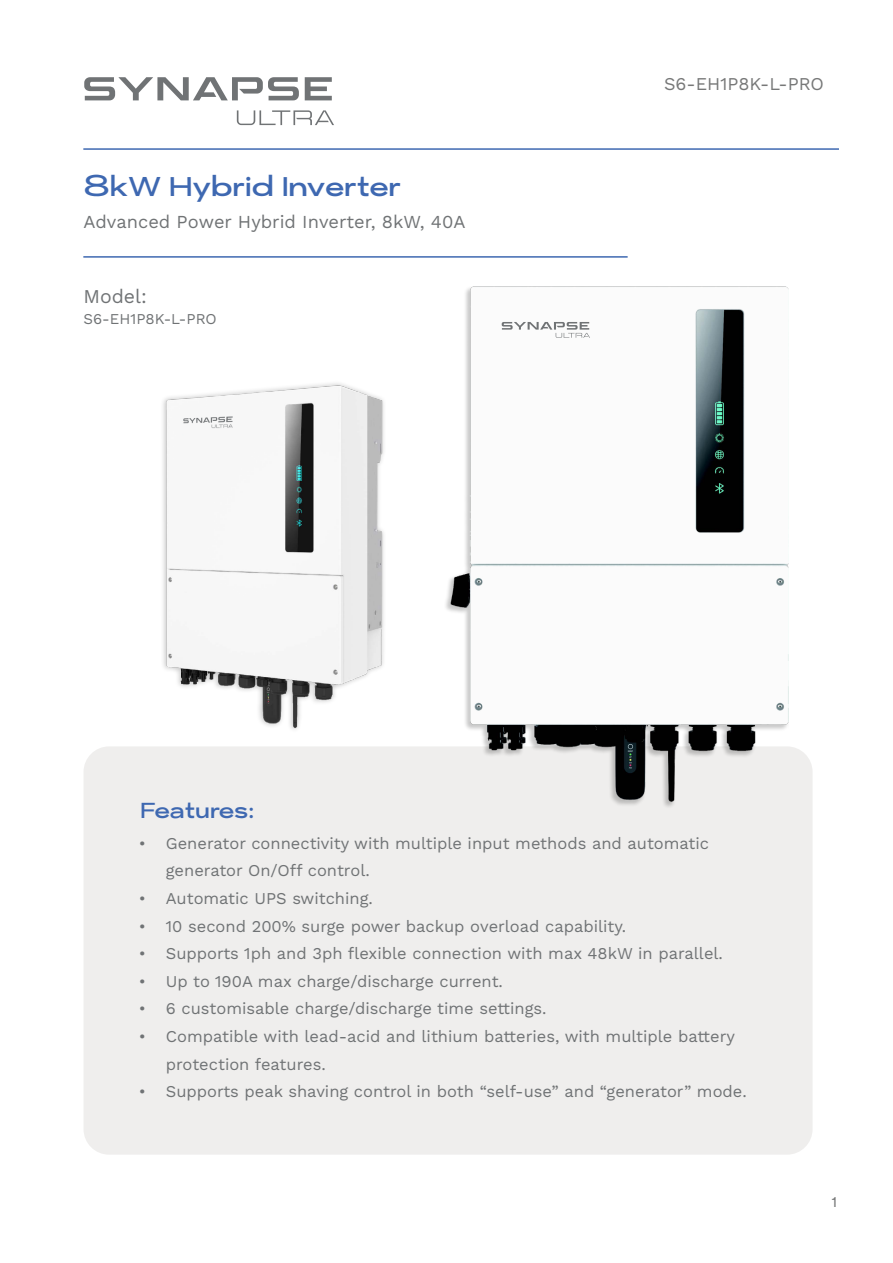
<style>
.page{position:relative;width:893px;height:1263px;background:#fff}
.page>*{position:absolute;margin:0;border:0;box-sizing:border-box;transform-origin:0 0}
.t1{font:30px "Konstant Grotesk";color:#3e68b1}
.t2{font:24px "Konstant Grotesk";color:#3e68b1}
.t3{font:19.5px "Work Sans";color:#707375}
.t4{font:18.3px "Work Sans";color:#707375}
.t5{font:18px "Work Sans";color:#777878}
.t6{font:16.5px/27.6px "Work Sans";color:#707375}
.t7{font:15px "Work Sans";color:#707375}
.t8{font:15px "Nimbus San";color:#777878}
</style>
<div class="page">
<svg style="left:84px;top:77px;width:215px;height:23px"></svg>
<svg style="left:305px;top:77px;width:27px;height:23px"></svg>
<svg style="left:237px;top:110px;width:97px;height:15px"></svg>
<div style="left:84px;top:746px;width:729px;height:409px;background:#efeeed;border-radius:26px"></div>
<img style="left:446px;top:287px;width:342px;height:520px">
<svg style="left:502px;top:322px;width:88px;height:16px"></svg>
<hr style="left:83px;top:148px;width:756px;height:2px;background:#3e68b1">
<img style="left:163px;top:383px;width:221px;height:347px">
<hr style="left:83px;top:256px;width:545px;height:2px;background:#3e68b1">
<h1 class="t1" style="left:83px;top:168px;width:319px">8kW Hybrid Inverter</h1>
<p class="t4" style="left:83px;top:208px;width:384px">Advanced Power Hybrid Inverter, 8kW, 40A</p>
<p class="t3" style="left:84px;top:282px;width:65px">Model:</p>
<p class="t7" style="left:84px;top:307px;width:135px">S6-EH1P8K-L-PRO</p>
<p class="t5" style="left:664px;top:70px;width:161px">S6-EH1P8K-L-PRO</p>
<h2 class="t2" style="left:140px;top:795px;width:115px">Features:</h2>
<p class="t6" style="left:166px;top:829px;width:545px;text-indent:-27px">• Generator connectivity with multiple input methods and automatic generator On/Off control.</p>
<p class="t6" style="left:139px;top:884px;width:236px">• Automatic UPS switching.</p>
<p class="t6" style="left:139px;top:911px;width:489px">• 10 second 200% surge power backup overload capability.</p>
<p class="t6" style="left:139px;top:939px;width:586px">• Supports 1ph and 3ph flexible connection with max 48kW in parallel.</p>
<p class="t6" style="left:139px;top:967px;width:366px">• Up to 190A max charge/discharge current.</p>
<p class="t6" style="left:139px;top:994px;width:409px">• 6 customisable charge/discharge time settings.</p>
<p class="t6" style="left:166px;top:1022px;width:571px;text-indent:-27px">• Compatible with lead-acid and lithium batteries, with multiple battery protection features.</p>
<p class="t6" style="left:139px;top:1077px;width:609px">• Supports peak shaving control in both “self-use” and “generator” mode.</p>
<p class="t8" style="left:831px;top:1194px;width:10px">1</p>
</div>
